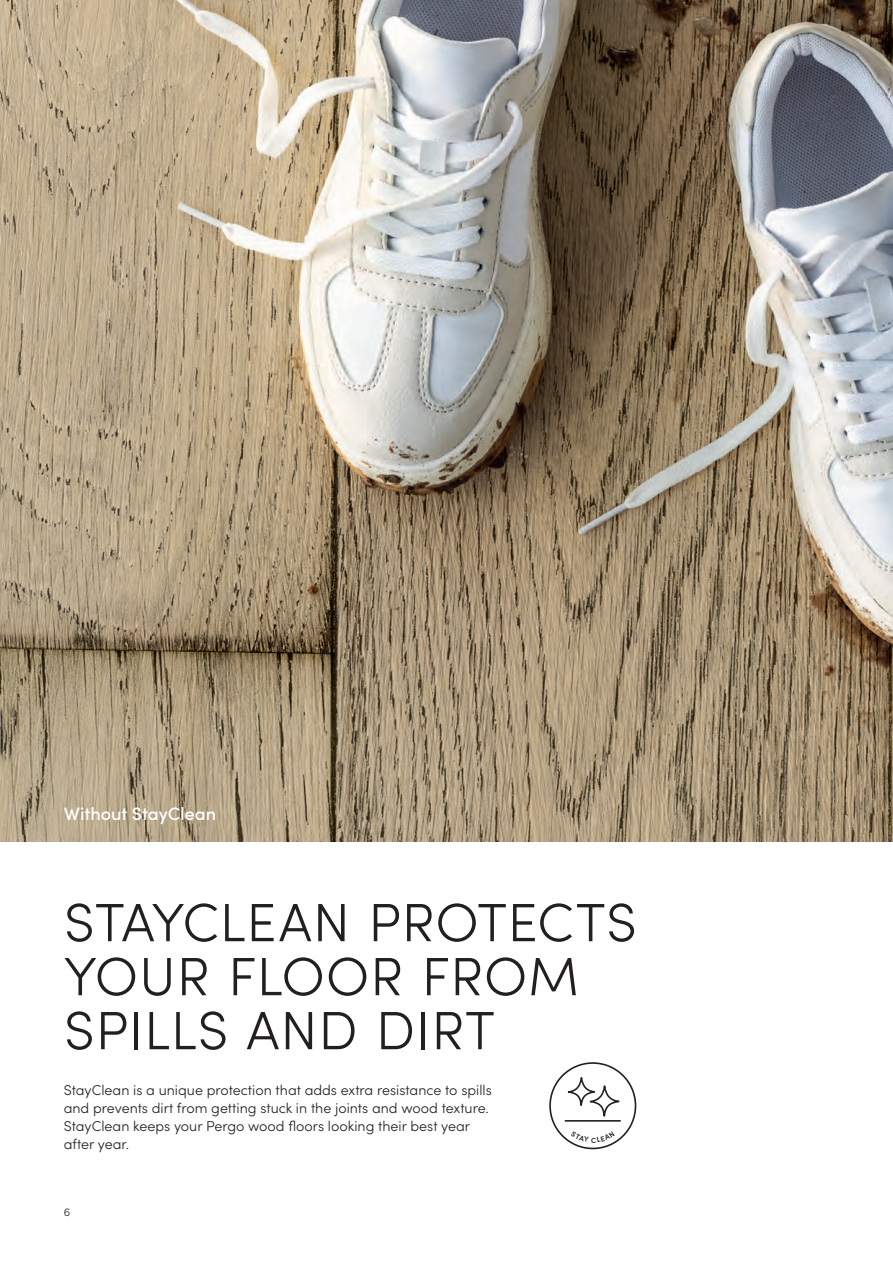
<style>
.page{position:relative;width:893px;height:1263px;background:#fff}
.page>*{position:absolute;margin:0;border:0;box-sizing:border-box;transform-origin:0 0}
.t1{font:300 54px/54px "Sofia Pro";letter-spacing:.01em;color:#231f20}
.t2{font:500 18px "Sofia Pro";color:#fff}
.t3{font:300 14.25px/18px "Sofia Pro";color:#231f20}
.t4{font:300 11.25px "Sofia Pro";color:#231f20}
</style>
<div class="page">
<div style="left:549px;top:1062px;width:87px;height:87px;border:2px solid #231f20;border-radius:50%"></div>
<img style="left:0;top:0;width:893px;height:841px">
<svg style="left:557px;top:1067px;width:63px;height:75px"></svg>
<p class="t2" style="left:64px;top:800px;width:154px">Without StayClean</p>
<p class="t1" style="left:64px;top:892px;width:574px">STAYCLEAN PROTECTS<br>YOUR FLOOR FROM<br>SPILLS AND DIRT</p>
<p class="t3" style="left:64px;top:1080px;width:430px">StayClean is a unique protection that adds extra resistance to spills and prevents dirt from getting stuck in the joints and wood texture.<br>StayClean keeps your Pergo wood floors looking their best year after year.</p>
<p class="t4" style="left:64px;top:1204px;width:8px">6</p>
</div>
